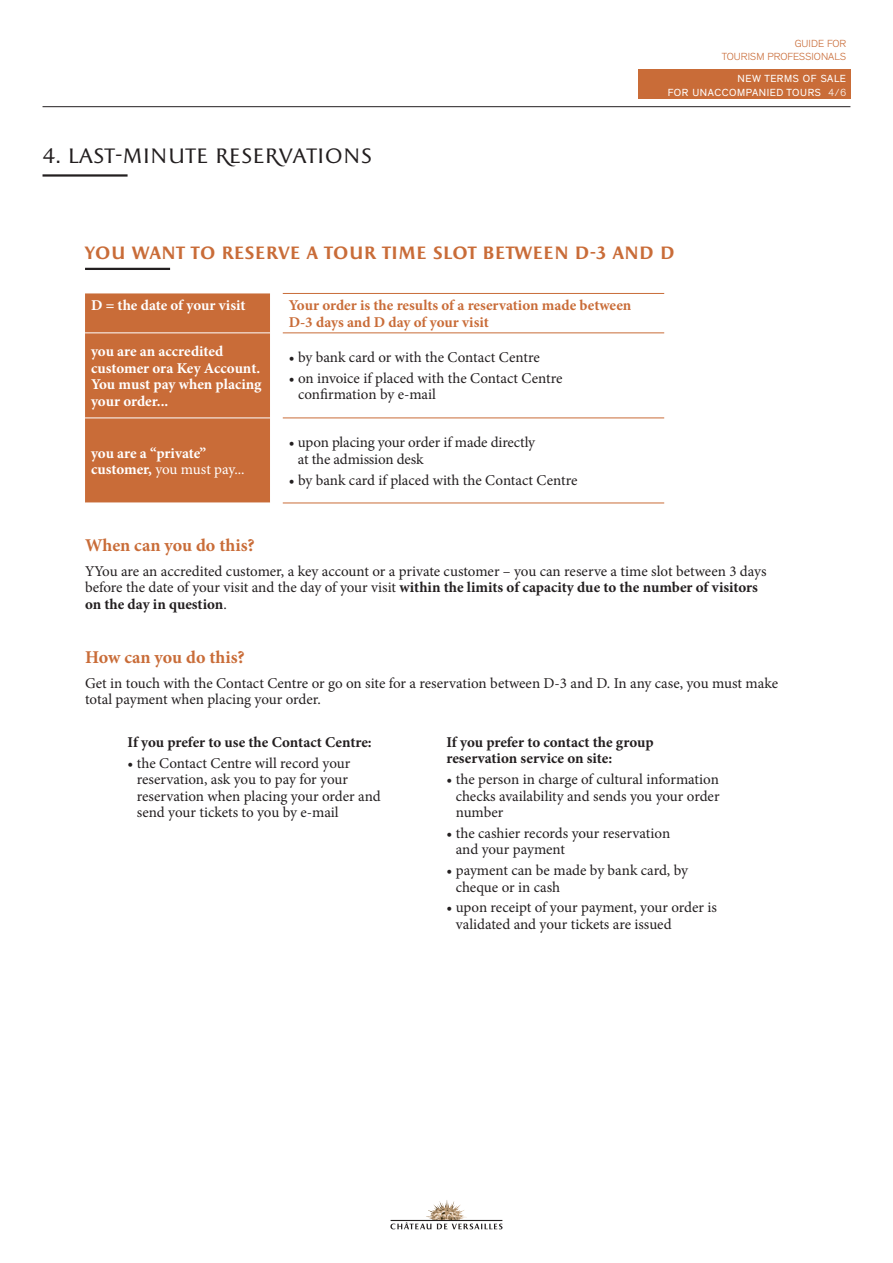
<style>
.page{position:relative;width:893px;height:1263px;background:#fff}
.page>*{position:absolute;margin:0;border:0;box-sizing:border-box;transform-origin:0 0}
.TITRE_niveau_2{font:21px "Apollon";color:#231f20}
.TITRE_niveau_3{font:700 18px "Apollon";color:#c96c38}
.Question_bold_coul{font:700 18px "Minion Pro";color:#c96c38}
.body_VA{font:15px/16.5px "Minion Pro";letter-spacing:-.005em;color:#231f20}
.body_VA-2{font:700 15px/16.5px "Minion Pro";letter-spacing:-.005em;color:#fff}
.body_VA-3{font:700 15px/16.5px "Minion Pro";letter-spacing:-.005em;color:#231f20}
.body_VA-4{font:700 15px "Minion Pro";letter-spacing:-.005em;color:#c96c38}
.TETIERE_produit{font:10.5px "Theinhardt";letter-spacing:.055em;color:#fff}
.TETIERE_produit-2{font:300 10.5px/13.5px "Theinhardt";letter-spacing:.005em;color:#c96c38;text-align:right}
.s1{font-weight:300}
.s2{font-weight:400}
.s3{font-weight:700}
</style>
<div class="page">
<hr style="left:43px;top:106px;width:807px;height:1px;background:#231f20">
<img style="left:426px;top:1200px;width:41px;height:20px">
<svg style="left:390px;top:1220px;width:113px;height:9px"></svg>
<div style="left:638px;top:69px;width:212px;height:30px;background:#c96c38"></div>
<hr style="left:43px;top:174px;width:85px;height:3px;background:#231f20">
<hr style="left:85px;top:268px;width:85px;height:2px;background:#231f20">
<div style="left:85px;top:293px;width:185px;height:210px;background:#c96c38"></div>
<hr style="left:85px;top:333px;width:185px;height:1px;background:#fff">
<hr style="left:85px;top:418px;width:185px;height:1px;background:#fff">
<hr style="left:283px;top:293px;width:381px;height:1px;background:#c96c38">
<hr style="left:283px;top:333px;width:381px;height:1px;background:#c96c38">
<hr style="left:283px;top:418px;width:381px;height:1px;background:#c96c38">
<hr style="left:283px;top:503px;width:381px;height:1px;background:#c96c38">
<p class="TITRE_niveau_2" style="left:43px;top:144px;width:331px">4. LAST-MINUTE RESERVATIONS</p>
<p class="TETIERE_produit-2" style="left:722px;top:36px;width:126px">GUIDE FOR<br>TOURISM PROFESSIONALS</p>
<p class="TETIERE_produit" style="left:738px;top:72px;width:110px">NEW TERMS OF SALE</p>
<p class="TETIERE_produit" style="left:668px;top:86px;width:180px">FOR UNACCOMPANIED TOURS <span class="s1">4/6</span></p>
<p class="TITRE_niveau_3" style="left:85px;top:243px;width:591px">YOU WANT TO RESERVE A TOUR TIME SLOT BETWEEN D-3 AND D</p>
<p class="body_VA-2" style="left:91px;top:297px;width:156px">D = the date of your visit</p>
<p class="body_VA-4" style="left:289px;top:295px;width:344px">Your order is the results of a reservation made between</p>
<p class="body_VA-4" style="left:289px;top:311px;width:202px">D-3 days and D day of your visit</p>
<p class="body_VA-2" style="left:91px;top:343px;width:172px">you are an accredited customer ora Key Account.<br>You must pay when placing your order...</p>
<p class="body_VA" style="left:289px;top:349px;width:252px">• by bank card or with the Contact Centre</p>
<p class="body_VA" style="left:298px;top:370px;width:266px;text-indent:-9px">• on invoice if placed with the Contact Centre confirmation by e-mail</p>
<p class="body_VA-2" style="left:91px;top:444px;width:155px">you are a “private” customer, <span class="s2">you must pay...</span></p>
<p class="body_VA" style="left:298px;top:434px;width:239px;text-indent:-9px">• upon placing your order if made directly at the admission desk</p>
<p class="body_VA" style="left:289px;top:472px;width:290px">• by bank card if placed with the Contact Centre</p>
<p class="Question_bold_coul" style="left:85px;top:532px;width:171px">When can you do this?</p>
<p class="body_VA" style="left:85px;top:563px;width:683px">YYou are an accredited customer, a key account or a private customer – you can reserve a time slot between 3 days before the date of your visit and the day of your visit <span class="s3">within the limits of capacity due to the number of visitors on the day in question</span>.</p>
<p class="Question_bold_coul" style="left:85px;top:644px;width:161px">How can you do this?</p>
<p class="body_VA" style="left:85px;top:675px;width:694px">Get in touch with the Contact Centre or go on site for a reservation between D-3 and D. In any case, you must make total payment when placing your order.</p>
<p class="body_VA-3" style="left:128px;top:734px;width:246px">If you prefer to use the Contact Centre:</p>
<p class="body_VA" style="left:137px;top:755px;width:245px;text-indent:-9px">• the Contact Centre will record your reservation, ask you to pay for your reservation when placing your order and send your tickets to you by e-mail</p>
<p class="body_VA-3" style="left:446px;top:734px;width:209px">If you prefer to contact the group reservation service on site:</p>
<p class="body_VA" style="left:456px;top:771px;width:265px;text-align:justify;text-indent:-9px">• the person in charge of cultural information checks availability and sends you your order number</p>
<p class="body_VA" style="left:456px;top:825px;width:216px;text-indent:-9px">• the cashier records your reservation and your payment</p>
<p class="body_VA" style="left:456px;top:862px;width:234px;text-indent:-9px">• payment can be made by bank card, by cheque or in cash</p>
<p class="body_VA" style="left:456px;top:899px;width:263px;text-indent:-9px">• upon receipt of your payment, your order is validated and your tickets are issued</p>
</div>
